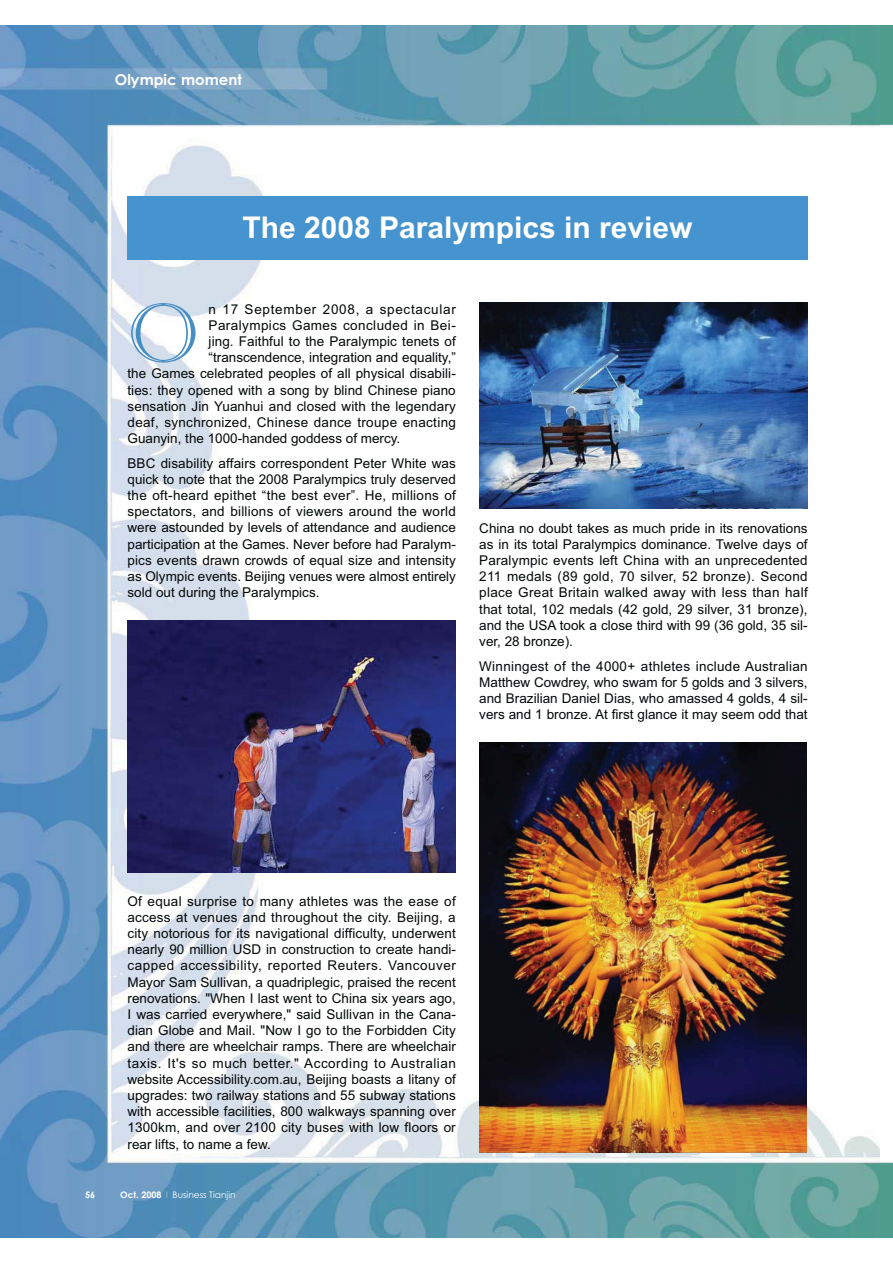
<style>
.page{position:relative;width:893px;height:1263px;background:#fff}
.page>*{position:absolute;margin:0;border:0;box-sizing:border-box;transform-origin:0 0}
.t1{font:81.45px "Castellar";color:#468ec4}
.t2{font:700 30px "Arial";color:#fff}
.t3{font:700 15px "Century Gothic";color:#fff}
.t4{font:13.5px/16.2px "Arial";color:#040809;text-align:justify}
.t5{font:13.5px "Arial";letter-spacing:.025em;color:#040809}
.t6{font:13.5px "Arial";letter-spacing:.03em;color:#040809}
.t7{font:13.5px "Arial";letter-spacing:.055em;color:#040809}
.t8{font:9px "Century Gothic";color:#fff;scale:.5 1}
.t9{font:700 9px "Century Gothic";color:#fff}
.s1{font-weight:700}
</style>
<div class="page">
<img style="left:0;top:26px;width:880px;height:1211px">
<img style="left:880px;top:26px;width:13px;height:1211px">
<div style="left:128px;top:196px;width:680px;height:64px;background:#4594cf"></div>
<img style="left:479px;top:302px;width:329px;height:206px">
<img style="left:128px;top:621px;width:328px;height:252px">
<img style="left:479px;top:742px;width:328px;height:410px">
<p class="t3" style="left:115px;top:74px;width:129px">Olympic moment</p>
<h2 class="t2" style="left:242px;top:217px;width:452px">The 2008 Paralympics in review</h2>
<h1 class="t1" style="left:128px;top:286px;width:72px">o</h1>
<p class="t7" style="left:209px;top:304px;width:249px">n 17 September 2008, a spectacular</p>
<p class="t6" style="left:209px;top:320px;width:249px">Paralympics Games concluded in Bei-</p>
<p class="t4" style="left:209px;top:334px;width:249px">jing. Faithful to the Paralympic tenets of</p>
<p class="t4" style="left:209px;top:351px;width:249px">“transcendence, integration and equality,”</p>
<p class="t4" style="left:128px;top:367px;width:330px">the Games celebrated peoples of all physical disabili-</p>
<p class="t4" style="left:128px;top:383px;width:330px">ties: they opened with a song by blind Chinese piano</p>
<p class="t4" style="left:128px;top:399px;width:330px">sensation Jin Yuanhui and closed with the legendary</p>
<p class="t5" style="left:128px;top:417px;width:330px">deaf, synchronized, Chinese dance troupe enacting</p>
<p class="t4" style="left:128px;top:432px;width:274px">Guanyin, the 1000-handed goddess of mercy.</p>
<p class="t4" style="left:128px;top:456px;width:330px">BBC disability affairs correspondent Peter White was quick to note that the 2008 Paralympics truly deserved the oft-heard epithet “the best ever”. He, millions of spectators, and billions of viewers around the world were astounded by levels of attendance and audience participation at the Games. Never before had Paralym&shy;pics events drawn crowds of equal size and intensity as Olympic events. Beijing venues were almost entirely sold out during the Paralympics.</p>
<p class="t4" style="left:479px;top:521px;width:330px">China no doubt takes as much pride in its renovations as in its total Paralympics dominance. Twelve days of Paralympic events left China with an unprecedented 211 medals (89 gold, 70 silver, 52 bronze). Second place Great Britain walked away with less than half that total, 102 medals (42 gold, 29 silver, 31 bronze), and the USA took a close third with 99 (36 gold, 35 sil&shy;ver, 28 bronze).</p>
<p class="t4" style="left:479px;top:659px;width:330px">Winningest of the 4000+ athletes include Australian Matthew Cowdrey, who swam for 5 golds and 3 silvers, and Brazilian Daniel Dias, who amassed 4 golds, 4 sil&shy;vers and 1 bronze. At first glance it may seem odd that</p>
<p class="t4" style="left:128px;top:894px;width:330px">Of equal surprise to many athletes was the ease of access at venues and throughout the city. Beijing, a city notorious for its navigational difficulty, underwent nearly 90 million USD in construction to create handi&shy;capped accessibility, reported Reuters. Vancouver Mayor Sam Sullivan, a quadriplegic, praised the recent renovations. "When I last went to China six years ago, I was carried everywhere," said Sullivan in the Cana&shy;dian Globe and Mail. "Now I go to the Forbidden City and there are wheelchair ramps. There are wheelchair taxis. It's so much better." According to Australian website Accessibility.com.au, Beijing boasts a litany of upgrades: two railway stations and 55 subway stations with accessible facilities, 800 walkways spanning over 1300km, and over 2100 city buses with low floors or rear lifts, to name a few.</p>
<p class="t9" style="left:85px;top:1191px;width:12px">56</p>
<p class="t8" style="left:120px;top:1189px;width:232px"><span class="s1">Oct. 2008</span> I Business Tianjin</p>
</div>
